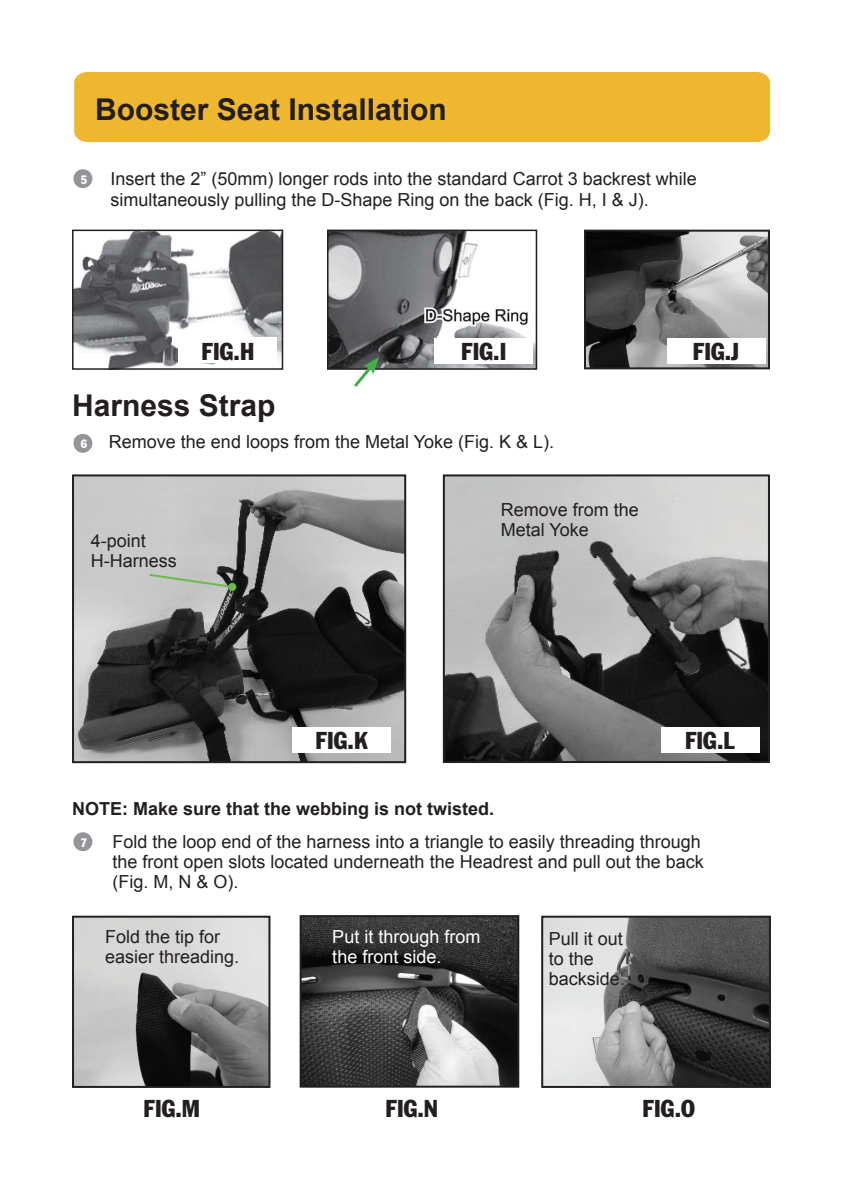
<style>
.page{position:relative;width:842px;height:1191px;background:#fff}
.page>*{position:absolute;margin:0;border:0;box-sizing:border-box;transform-origin:0 0}
.t1{font:700 30px "Arial";color:#231f20}
.t2{font:condensed 24px "Franklin Gothic";color:#231f20}
.t3{font:18px/20px "Arial";color:#231f20}
.t4{font:700 18px "Arial";color:#231f20}
.t5{font:18px/20px "Arial";color:#fff}
.t6{font:condensed 12px "Franklin Gothic";color:#fff}
</style>
<div class="page">
<img style="left:303px;top:918px;width:213px;height:167px">
<div style="left:300px;top:915px;width:219px;height:173px;border:2px solid #231f20"></div>
<img style="left:544px;top:919px;width:224px;height:166px">
<div style="left:541px;top:916px;width:230px;height:172px;border:2px solid #231f20"></div>
<img style="left:330px;top:233px;width:204px;height:134px">
<div style="left:327px;top:230px;width:210px;height:140px;border:2px solid #231f20"></div>
<div style="left:74px;top:72px;width:696px;height:70px;background:#efb630"></div>
<img style="left:446px;top:477px;width:321px;height:283px">
<div style="left:443px;top:474px;width:327px;height:289px;border:2px solid #231f20"></div>
<img style="left:75px;top:919px;width:192px;height:166px">
<div style="left:72px;top:916px;width:198px;height:172px;border:2px solid #231f20"></div>
<div style="left:434px;top:338px;width:99px;height:26px;background:#fff"></div>
<div style="left:660px;top:727px;width:99px;height:26px;background:#fff"></div>
<div style="left:73px;top:434px;width:19px;height:19px;background:#939598;border-radius:50%"></div>
<div style="left:73px;top:832px;width:19px;height:19px;background:#939598;border-radius:50%"></div>
<div style="left:73px;top:169px;width:19px;height:19px;background:#939598;border-radius:50%"></div>
<img style="left:587px;top:233px;width:180px;height:133px">
<div style="left:584px;top:230px;width:186px;height:139px;border:2px solid #231f20"></div>
<img style="left:75px;top:233px;width:205px;height:134px">
<div style="left:72px;top:230px;width:211px;height:140px;border:2px solid #231f20"></div>
<div style="left:179px;top:337px;width:98px;height:26px;background:#fff"></div>
<div style="left:666px;top:338px;width:99px;height:26px;background:#fff"></div>
<img style="left:75px;top:477px;width:328px;height:283px">
<div style="left:72px;top:474px;width:334px;height:289px;border:2px solid #231f20"></div>
<div style="left:292px;top:727px;width:99px;height:26px;background:#fff"></div>
<svg style="left:147px;top:573px;width:88px;height:16px"></svg>
<div style="left:228px;top:583px;width:8px;height:8px;background:#68bc45;border-radius:50%"></div>
<svg style="left:351px;top:357px;width:28px;height:30px"></svg>
<h1 class="t1" style="left:95px;top:89px;width:353px">Booster Seat Installation</h1>
<p class="t6" style="left:81px;top:172px;width:8px">5</p>
<p class="t3" style="left:110px;top:168px;width:588px;line-height:21.6px">Insert the 2” (50mm) longer rods into the standard Carrot 3 backrest while simultaneously pulling the D-Shape Ring on the back (Fig. H, I &amp; J).</p>
<h2 class="t2" style="left:202px;top:336px;width:54px">FIG.H</h2>
<h2 class="t2" style="left:693px;top:337px;width:48px">FIG.J</h2>
<h2 class="t2" style="left:461px;top:337px;width:47px">FIG.I</h2>
<h1 class="t1" style="left:72px;top:385px;width:205px">Harness Strap</h1>
<p class="t3" style="left:73px;top:432px;width:483px">1. Remove the end loops from the Metal Yoke (Fig. K &amp; L).</p>
<p class="t6" style="left:81px;top:437px;width:8px">6</p>
<p class="t3" style="left:91px;top:531px;width:88px">4-point<br>H-Harness</p>
<p class="t3" style="left:501px;top:500px;width:140px">Remove from the<br>Metal Yoke</p>
<h2 class="t2" style="left:316px;top:726px;width:54px">FIG.K</h2>
<p class="t4" style="left:72px;top:797px;width:424px">NOTE: Make sure that the webbing is not twisted.</p>
<h2 class="t2" style="left:685px;top:726px;width:51px">FIG.L</h2>
<p class="t3" style="left:112px;top:832px;width:593px;text-indent:-36px">2. Fold the loop end of the harness into a triangle to easily threading through the front open slots located underneath the Headrest and pull out the back (Fig. M, N &amp; O).</p>
<p class="t6" style="left:81px;top:835px;width:8px">7</p>
<p class="t5" style="left:332px;top:926px;width:150px">Put it through from the front side.</p>
<p class="t3" style="left:105px;top:927px;width:136px">Fold the tip for easier threading.</p>
<p class="t3" style="left:549px;top:929px;width:78px">Pull it out to the backside.</p>
<h2 class="t2" style="left:143px;top:1094px;width:58px">FIG.M</h2>
<h2 class="t2" style="left:385px;top:1093px;width:54px">FIG.N</h2>
<h2 class="t2" style="left:642px;top:1094px;width:54px">FIG.O</h2>
</div>
